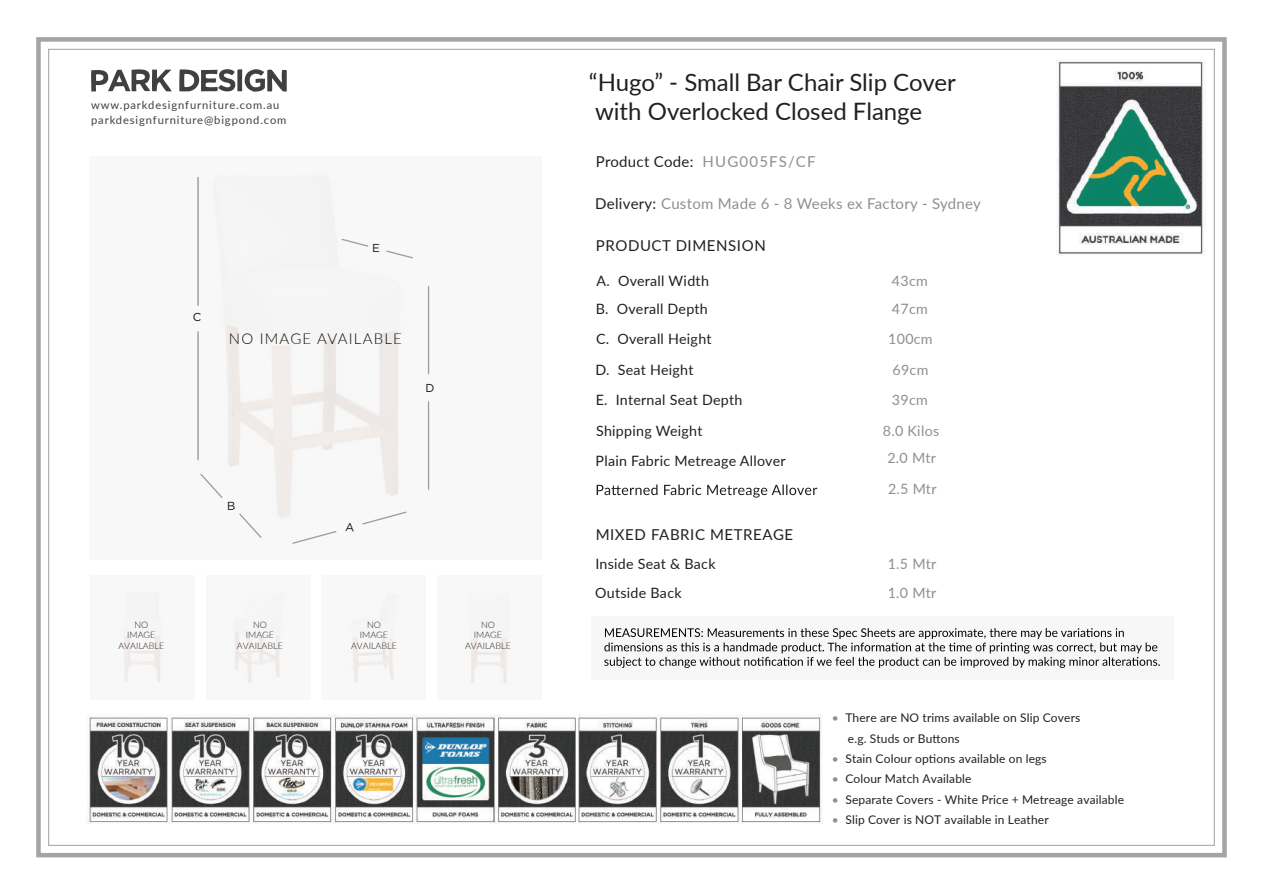
<style>
.page{position:relative;width:1263px;height:893px;background:#fff}
.page>*{position:absolute;margin:0;border:0;box-sizing:border-box;transform-origin:0 0}
.t1{font:24px/28.8px "Lato";color:#231f20}
.t2{font:15px "Lato";letter-spacing:.02em;color:#8f8f8f}
.t3{font:15px "Lato";letter-spacing:.04em;color:#231f20}
.t4{font:15px "Lato";letter-spacing:.02em;color:#231f20}
.t5{font:300 15px "Lato";letter-spacing:.08em;color:#050504}
.t6{font:14.25px/29.4px "Lato";letter-spacing:.02em;color:#231f20}
.t7{font:14.25px/30.9px "Lato";letter-spacing:.02em;color:#8f8f8f}
.t8{font:12px/20.4px "Lato";letter-spacing:.01em;color:#231f20}
.t9{font:11.55px "Gotham";color:#050504}
.t10{font:11.1px/15.1px "Lato";letter-spacing:.08em;color:#404041}
.t11{font:300 9px/10.8px "Lato";color:#231f20;text-align:center}
.s1{color:#8f8f8f}
.s2{color:#231f20}
.s3{color:#908f8f}
</style>
<div class="page">
<div style="left:591px;top:616px;width:582px;height:64px;background:#f7f7f7"></div>
<svg style="left:91px;top:69px;width:81px;height:22px"></svg>
<svg style="left:179px;top:69px;width:108px;height:23px"></svg>
<div style="left:36px;top:37px;width:1191px;height:820px;border:5px solid #a5a4a4"></div>
<svg style="left:604px;top:628px;width:556px;height:40px"></svg>
<svg style="left:197px;top:175px;width:233px;height:369px"></svg>
<div style="left:90px;top:575px;width:104px;height:125px;background:#f8f8f8"></div>
<div style="left:321px;top:575px;width:105px;height:125px;background:#f8f8f8"></div>
<div style="left:206px;top:575px;width:105px;height:125px;background:#f8f8f8"></div>
<div style="left:437px;top:575px;width:105px;height:125px;background:#f8f8f8"></div>
<svg style="left:597px;top:484px;width:220px;height:14px"></svg>
<img style="left:578px;top:714px;width:244px;height:110px">
<img style="left:1057px;top:59px;width:148px;height:196px">
<img style="left:86px;top:714px;width:490px;height:110px">
<svg style="left:346px;top:522px;width:8px;height:9px"></svg>
<svg style="left:199px;top:473px;width:64px;height:66px"></svg>
<p class="t10" style="left:91px;top:97px;width:197px">www.parkdesignfurniture.com.au parkdesignfurniture@bigpond.com</p>
<h1 class="t1" style="left:589px;top:67px;width:368px">“Hugo” - Small Bar Chair Slip Cover with Overlocked Closed Flange</h1>
<p class="t4" style="left:596px;top:151px;width:221px">Product Code: <span class="s1">HUG005FS/CF</span></p>
<p class="t2" style="left:595px;top:192px;width:387px"><span class="s2">Delivery:</span> Custom Made 6 - 8 Weeks ex Factory - Sydney</p>
<p class="t9" style="left:372px;top:240px;width:9px">E</p>
<p class="t3" style="left:596px;top:234px;width:171px">PRODUCT DIMENSION</p>
<p class="t9" style="left:193px;top:310px;width:10px">C</p>
<p class="t5" style="left:229px;top:329px;width:175px">NO IMAGE AVAILABLE</p>
<p class="t9" style="left:425px;top:380px;width:11px">D</p>
<p class="t11" style="left:118px;top:619px;width:47px">NO<br>IMAGE<br>AVAILABLE</p>
<p class="t11" style="left:237px;top:619px;width:47px">NO<br>IMAGE<br>AVAILABLE</p>
<p class="t11" style="left:351px;top:619px;width:47px">NO<br>IMAGE<br>AVAILABLE</p>
<p class="t11" style="left:465px;top:619px;width:47px">NO<br>IMAGE<br>AVAILABLE</p>
<p class="t6" style="left:596px;top:267px;width:115px;line-height:27.9px">A. Overall Width<br>B. Overall Depth</p>
<p class="t6" style="left:595px;top:323px;width:118px;line-height:30.9px">C. Overall Height<br>D. Seat Height</p>
<p class="t6" style="left:596px;top:384px;width:148px">E. Internal Seat Depth</p>
<p class="t7" style="left:892px;top:265px;width:37px">43cm</p>
<p class="t7" style="left:892px;top:293px;width:37px">47cm</p>
<p class="t7" style="left:888px;top:323px;width:46px">100cm<br>69cm</p>
<p class="t7" style="left:892px;top:383px;width:37px">39cm</p>
<p class="t6" style="left:596px;top:416px;width:192px">Shipping Weight<br>Plain Fabric Metreage Allover</p>
<p class="t7" style="left:883px;top:414px;width:58px">8.0 Kilos</p>
<p class="t7" style="left:888px;top:472px;width:50px">2.5 Mtr</p>
<p class="t7" style="left:887px;top:442px;width:50px">2.0 Mtr</p>
<p class="t3" style="left:596px;top:524px;width:199px">MIXED FABRIC METREAGE</p>
<p class="t6" style="left:595px;top:548px;width:122px">Inside Seat &amp; Back<br>Outside Back</p>
<p class="t7" style="left:888px;top:547px;width:50px">1.5 Mtr</p>
<p class="t7" style="left:888px;top:577px;width:50px">1.0 Mtr</p>
<p class="t8" style="left:848px;top:707px;width:234px;text-indent:-16px"><span class="s3">•</span> There are NO trims available on Slip Covers e.g. Studs or Buttons</p>
<p class="t8" style="left:832px;top:748px;width:216px"><span class="s3">•</span> Stain Colour options available on legs</p>
<p class="t8" style="left:832px;top:768px;width:141px"><span class="s3">•</span> Colour Match Available</p>
<p class="t8" style="left:832px;top:789px;width:294px"><span class="s3">•</span> Separate Covers - White Price + Metreage available</p>
<p class="t8" style="left:832px;top:809px;width:218px"><span class="s3">•</span> Slip Cover is NOT available in Leather</p>
</div>
